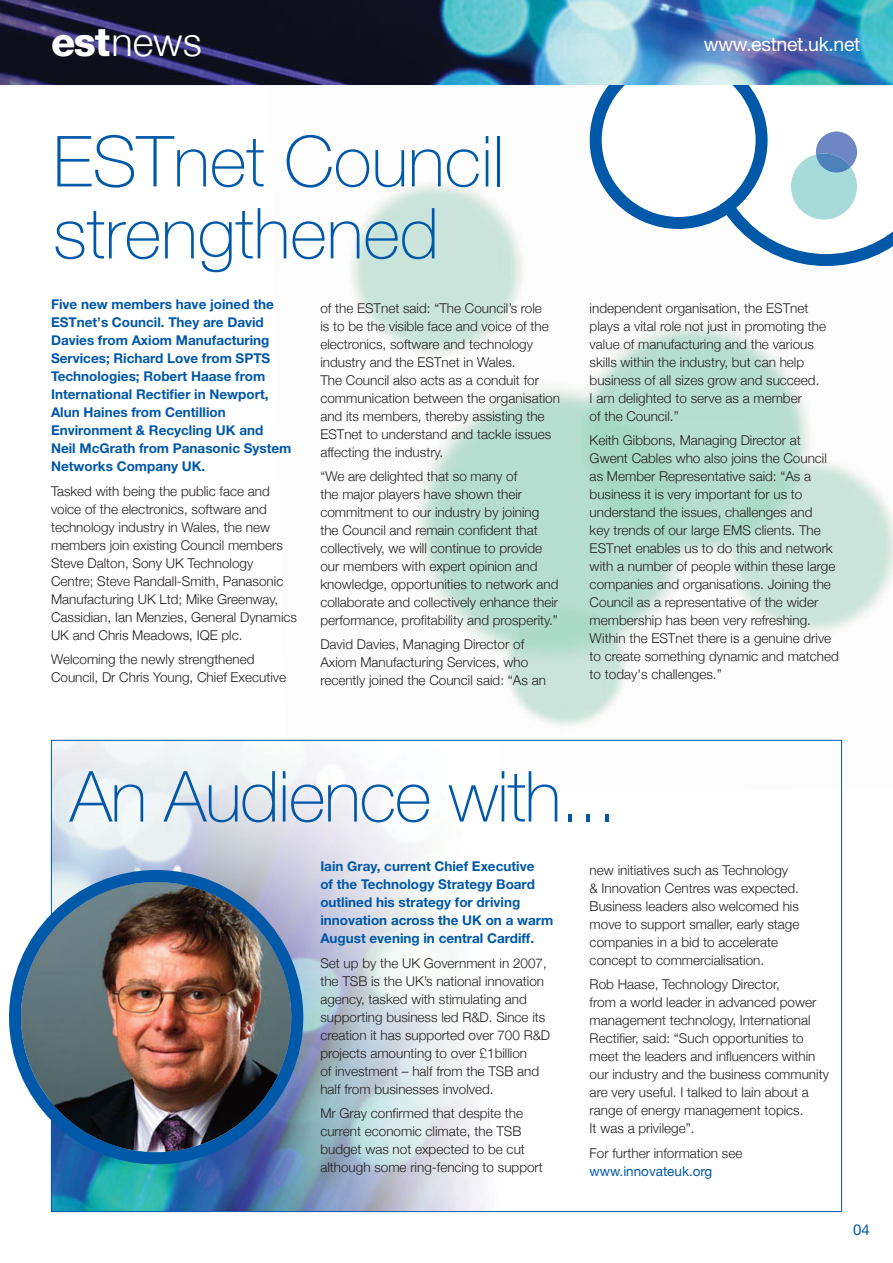
<style>
.page{position:relative;width:893px;height:1263px;background:#fff}
.page>*{position:absolute;margin:0;border:0;box-sizing:border-box;transform-origin:0 0}
.t1{font:100 70.5px/72px "Helvetica Neue";color:#0058a9}
.t2{font:300 39.6px "Helvetica Neue";color:#fff}
.t3{font:19.5px "Helvetica Neue";letter-spacing:-.015em;color:#fff}
.t4{font:15px "Helvetica Neue";color:#0058a9}
.t5{font:300 13.5px/18px "Helvetica Neue";color:#231f20}
.t6{font:700 13.5px/18px "Helvetica Neue";color:#0058a9}
.t7{font:13.5px "Helvetica Neue";color:#0058a9}
.s1{font-weight:800}
</style>
<div class="page">
<svg style="left:773px;top:254px;width:107px;height:12px"></svg>
<img style="left:53px;top:742px;width:431px;height:468px">
<img style="left:0;top:0;width:893px;height:85px">
<img style="left:9px;top:870px;width:294px;height:294px">
<svg style="left:590px;top:33px;width:303px;height:221px"></svg>
<h2 class="t2" style="left:51px;top:18px;width:152px"><span class="s1">est</span>news</h2>
<h3 class="t3" style="left:704px;top:37px;width:158px">www.estnet.uk.net</h3>
<h1 class="t1" style="left:53px;top:132px;width:453px">ESTnet Council strengthened</h1>
<p class="t6" style="left:51px;top:297px;width:242px">Five new members have joined the<br>ESTnet’s Council. They are David<br>Davies from Axiom Manufacturing<br>Services; Richard Love from SPTS<br>Technologies; Robert Haase from<br>International Rectifier in Newport,<br>Alun Haines from Centillion<br>Environment &amp; Recycling UK and<br>Neil McGrath from Panasonic System<br>Networks Company UK.</p>
<p class="t5" style="left:51px;top:481px;width:248px">Tasked with being the public face and voice of the electronics, software and technology industry in Wales, the new members join existing Council members Steve Dalton, Sony UK Technology Centre; Steve Randall-Smith, Panasonic Manufacturing UK Ltd; Mike Greenway, Cassidian, Ian Menzies, General Dynamics UK and Chris Meadows, IQE plc.</p>
<p class="t5" style="left:51px;top:650px;width:237px">Welcoming the newly strengthened<br>Council, Dr Chris Young, Chief Executive</p>
<p class="t5" style="left:320px;top:298px;width:241px">of the ESTnet said: “The Council’s role<br>is to be the visible face and voice of the electronics, software and technology industry and the ESTnet in Wales.<br>The Council also acts as a conduit for communication between the organisation and its members, thereby assisting the ESTnet to understand and tackle issues affecting the industry.</p>
<p class="t5" style="left:320px;top:467px;width:240px">“We are delighted that so many of<br>the major players have shown their commitment to our industry by joining the Council and remain confident that collectively, we will continue to provide our members with expert opinion and knowledge, opportunities to network and collaborate and collectively enhance their performance, profitability and prosperity.”</p>
<p class="t5" style="left:320px;top:635px;width:227px">David Davies, Managing Director of<br>Axiom Manufacturing Services, who recently joined the Council said: “As an</p>
<p class="t5" style="left:590px;top:298px;width:238px">independent organisation, the ESTnet plays a vital role not just in promoting the value of manufacturing and the various skills within the industry, but can help business of all sizes grow and succeed.<br>I am delighted to serve as a member<br>of the Council.”</p>
<p class="t5" style="left:590px;top:431px;width:251px">Keith Gibbons, Managing Director at Gwent Cables who also joins the Council as Member Representative said: “As a business it is very important for us to understand the issues, challenges and<br>key trends of our large EMS clients. The ESTnet enables us to do this and network with a number of people within these large companies and organisations. Joining the Council as a representative of the wider membership has been very refreshing.<br>Within the ESTnet there is a genuine drive to create something dynamic and matched to today's challenges.”</p>
<h1 class="t1" style="left:70px;top:767px;width:548px">An Audience with...</h1>
<p class="t6" style="left:320px;top:859px;width:235px">Iain Gray, current Chief Executive<br>of the Technology Strategy Board outlined his strategy for driving innovation across the UK on a warm August evening in central Cardiff.</p>
<p class="t5" style="left:320px;top:954px;width:231px">Set up by the UK Government in 2007, the TSB is the UK’s national innovation agency, tasked with stimulating and supporting business led R&amp;D. Since its creation it has supported over 700 R&amp;D projects amounting to over £1billion<br>of investment – half from the TSB and half from businesses involved.</p>
<p class="t5" style="left:320px;top:1104px;width:224px">Mr Gray confirmed that despite the current economic climate, the TSB budget was not expected to be cut although some ring-fencing to support</p>
<p class="t5" style="left:590px;top:861px;width:211px">new initiatives such as Technology &amp; Innovation Centres was expected.<br>Business leaders also welcomed his move to support smaller, early stage companies in a bid to accelerate concept to commercialisation.</p>
<p class="t5" style="left:590px;top:975px;width:241px">Rob Haase, Technology Director,<br>from a world leader in advanced power management technology, International Rectifier, said: “Such opportunities to meet the leaders and influencers within our industry and the business community are very useful. I talked to Iain about a range of energy management topics.<br>It was a privilege”.</p>
<p class="t5" style="left:590px;top:1143px;width:154px">For further information see</p>
<p class="t7" style="left:590px;top:1166px;width:124px">www.innovateuk.org</p>
<p class="t4" style="left:853px;top:1224px;width:18px">04</p>
</div>
